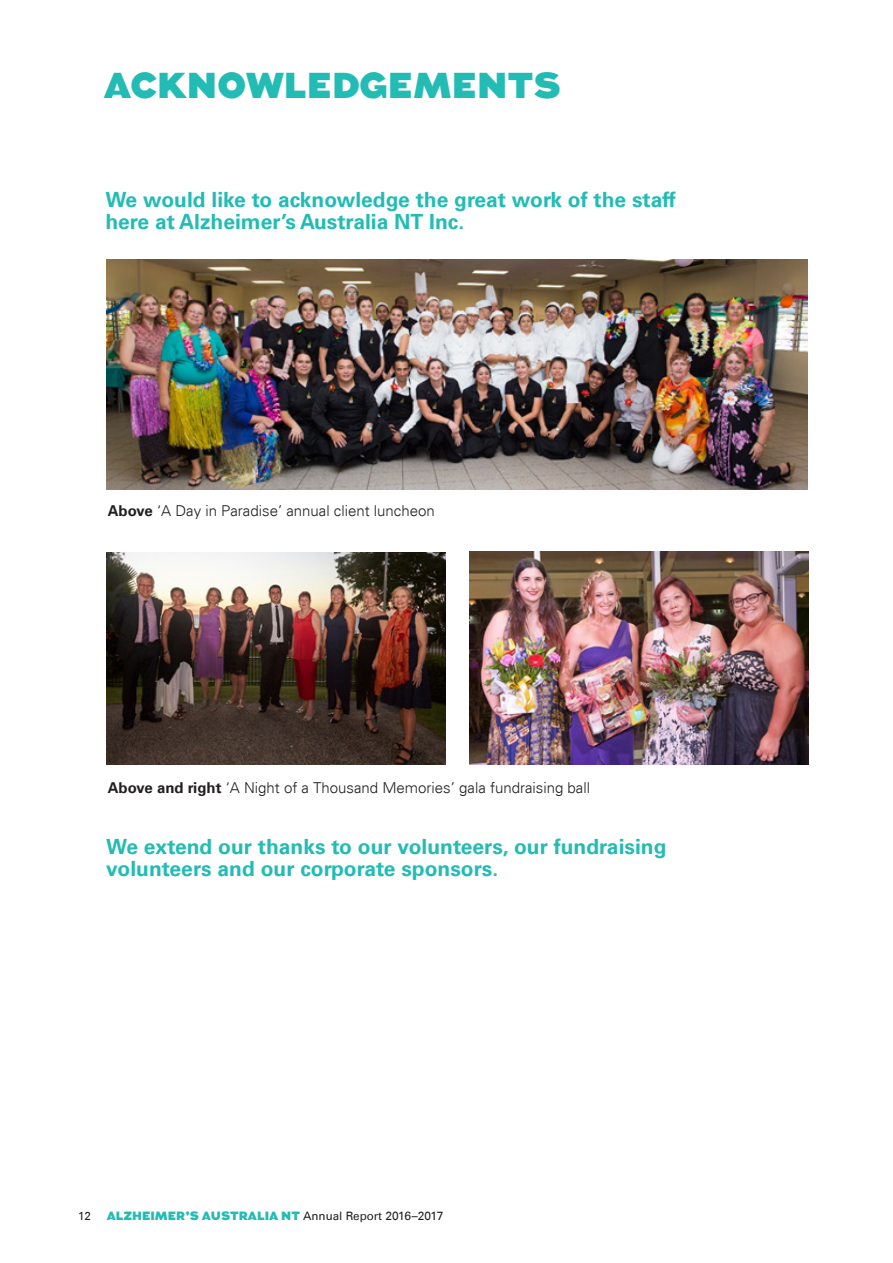
<style>
.page{position:relative;width:893px;height:1263px;background:#fff}
.page>*{position:absolute;margin:0;border:0;box-sizing:border-box;transform-origin:0 0}
.Aug_36_33{font:900 36px "Augustus";color:#22bcb5}
.Sub_Uni_14_15_Aqua{font:700 21px/22.5px "Univers LT Std";color:#22bcb5}
.Body_Copy_Uni_10pt{font:300 15px "Univers";color:#231f20}
.t1{font:900 12px "Augustus";color:#22bcb5}
.t2{font:11.7px "Univers LT Std";color:#231f20}
.s1{font-family:"Univers LT Std";font-weight:700}
.s2{font-family:"Univers LT Std";font-weight:400;font-size:11.7px;color:#231f20}
.s3{font-family:"Univers LT Std";font-weight:400;color:#231f20}
</style>
<div class="page">
<img style="left:106px;top:259px;width:702px;height:230px">
<img style="left:106px;top:553px;width:340px;height:211px">
<img style="left:470px;top:552px;width:339px;height:212px">
<p class="Aug_36_33" style="left:104px;top:64px;width:458px">ACKNOWLEDGEMENTS</p>
<p class="Sub_Uni_14_15_Aqua" style="left:105px;top:188px;width:572px">We would like to acknowledge the great work of the staff here at Alzheimer’s Australia NT Inc.</p>
<p class="Body_Copy_Uni_10pt" style="left:108px;top:502px;width:328px"><span class="s1">Above</span> ‘A Day in Paradise’ annual client luncheon</p>
<p class="Body_Copy_Uni_10pt" style="left:108px;top:779px;width:484px"><span class="s1">Above and right</span> ‘A Night of a Thousand Memories’ gala fundraising ball</p>
<p class="Sub_Uni_14_15_Aqua" style="left:106px;top:835px;width:562px">We extend our thanks to our volunteers, our fundraising volunteers and our corporate sponsors.</p>
<p class="t2" style="left:78px;top:1209px;width:14px">12</p>
<p class="t1" style="left:107px;top:1209px;width:338px">ALZHEIMER’S AUSTRALIA NT <span class="s2">Annual Report</span> <span class="s3">2016–2017</span></p>
</div>
